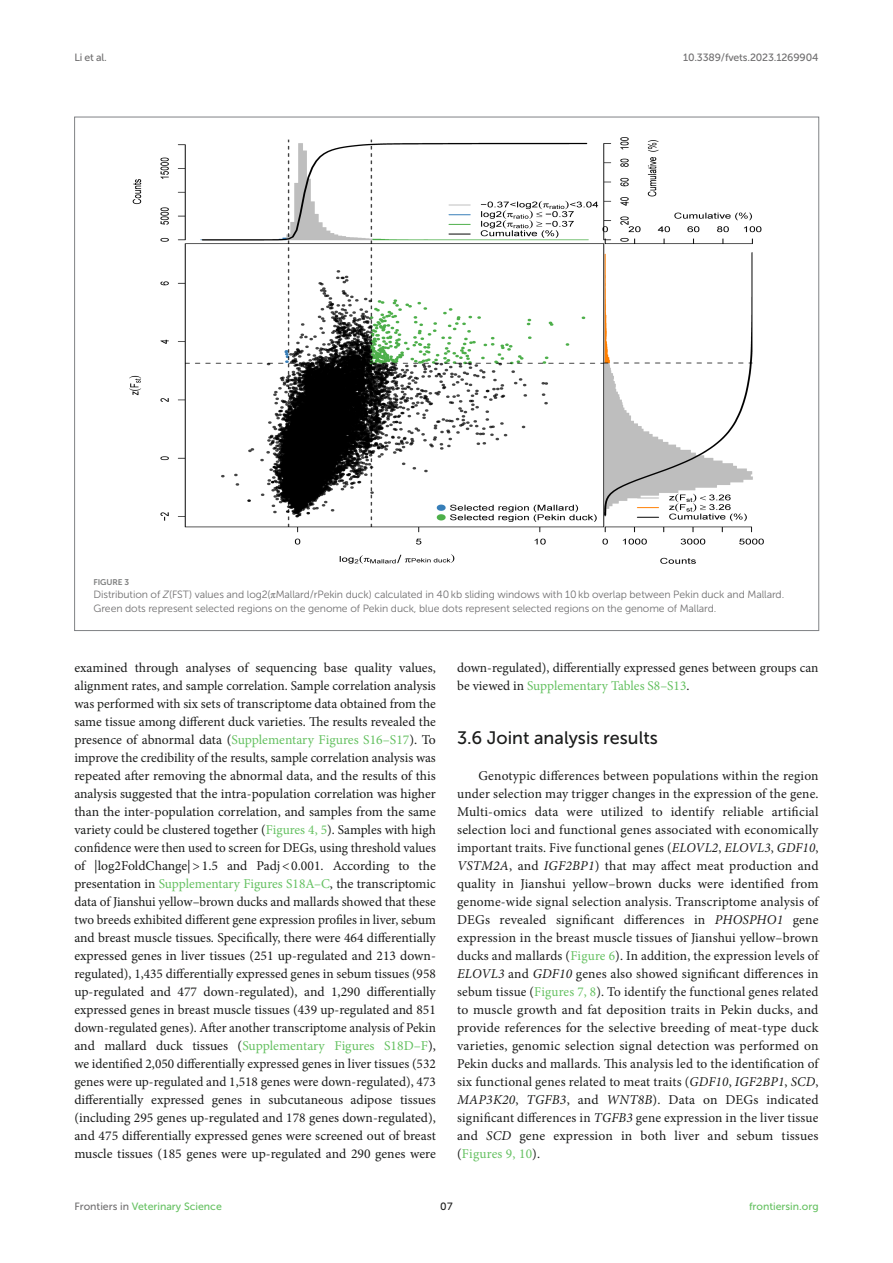
<style>
.page{position:relative;width:893px;height:1263px;background:#fff}
.page>*{position:absolute;margin:0;border:0;box-sizing:border-box;transform-origin:0 0}
.HEAD_2{font:18px "Museo Sans 500";color:#1b1c1b}
.TEXT_FLUSH{font:13.5px/18px "Minion Pro";color:#1b1c1b;text-align:justify}
.FIG_LEG{font:10.5px/13.5px "Museo Sans 300";letter-spacing:-.01em;color:#706f70}
.t1{font:10.5px "Museo Sans 500";color:#65c161}
.t2{font:10.5px "Museo Sans 500";letter-spacing:-.015em;color:#706f70}
.t3{font:10.5px "Museo Sans 500";color:#1b1c1b}
.FIG_HD{font:8.25px "Museo Sans 700";letter-spacing:-.01em;color:#7e7f7f}
.s1{font-style:italic}
.s2{font-family:"STIX General"}
.s3{color:#65c161}
.s4{color:#706f70}
</style>
<div class="page">
<img style="left:129px;top:137px;width:635px;height:427px">
<p class="t2" style="left:74px;top:51px;width:34px">Li et al.</p>
<p class="t2" style="left:683px;top:51px;width:137px">10.3389/fvets.2023.1269904</p>
<p class="FIG_HD" style="left:94px;top:577px;width:37px">FIGURE 3</p>
<p class="FIG_LEG" style="left:94px;top:588px;width:692px">Distribution of <span class="s1">Z</span>(FST) values and log2(<span class="s2">π</span>Mallard/rPekin duck) calculated in 40 kb sliding windows with 10 kb overlap between Pekin duck and Mallard.<br>Green dots represent selected regions on the genome of Pekin duck, blue dots represent selected regions on the genome of Mallard.</p>
<p class="TEXT_FLUSH" style="left:74px;top:659px;width:363px">examined through analyses of sequencing base quality values, alignment rates, and sample correlation. Sample correlation analysis was performed with six sets of transcriptome data obtained from the same tissue among different duck varieties. The results revealed the presence of abnormal data (<span class="s3">Supplementary Figures S16–S17</span>). To improve the credibility of the results, sample correlation analysis was repeated after removing the abnormal data, and the results of this analysis suggested that the intra-population correlation was higher than the inter-population correlation, and samples from the same variety could be clustered together (<span class="s3">Figures 4, 5</span>). Samples with high confidence were then used to screen for DEGs, using threshold values of |log2FoldChange|&gt;1.5 and Padj&lt;0.001. According to the presentation in <span class="s3">Supplementary Figures S18A–C</span>, the transcriptomic data of Jianshui yellow–brown ducks and mallards showed that these two breeds exhibited different gene expression profiles in liver, sebum and breast muscle tissues. Specifically, there were 464 differentially expressed genes in liver tissues (251 up-regulated and 213 down&shy;regulated), 1,435 differentially expressed genes in sebum tissues (958 up-regulated and 477 down-regulated), and 1,290 differentially expressed genes in breast muscle tissues (439 up-regulated and 851 down-regulated genes). After another transcriptome analysis of Pekin and mallard duck tissues (<span class="s3">Supplementary Figures S18D–F</span>), we identified 2,050 differentially expressed genes in liver tissues (532 genes were up-regulated and 1,518 genes were down-regulated), 473 differentially expressed genes in subcutaneous adipose tissues (including 295 genes up-regulated and 178 genes down-regulated), and 475 differentially expressed genes were screened out of breast muscle tissues (185 genes were up-regulated and 290 genes were</p>
<p class="TEXT_FLUSH" style="left:457px;top:659px;width:363px">down-regulated), differentially expressed genes between groups can be viewed in <span class="s3">Supplementary Tables S8–S13</span>.</p>
<p class="HEAD_2" style="left:457px;top:728px;width:202px">3.6 Joint analysis results</p>
<p class="TEXT_FLUSH" style="left:457px;top:767px;width:363px;text-indent:21px">Genotypic differences between populations within the region under selection may trigger changes in the expression of the gene.<br>Multi-omics data were utilized to identify reliable artificial selection loci and functional genes associated with economically important traits. Five functional genes (<span class="s1">ELOVL2</span>, <span class="s1">ELOVL3</span>, <span class="s1">GDF10</span>, <span class="s1">VSTM2A</span>, and <span class="s1">IGF2BP1</span>) that may affect meat production and quality in Jianshui yellow–brown ducks were identified from genome-wide signal selection analysis. Transcriptome analysis of DEGs revealed significant differences in <span class="s1">PHOSPHO1</span> gene expression in the breast muscle tissues of Jianshui yellow–brown ducks and mallards (<span class="s3">Figure 6</span>). In addition, the expression levels of <span class="s1">ELOVL3</span> and <span class="s1">GDF10</span> genes also showed significant differences in sebum tissue (<span class="s3">Figures 7, 8</span>). To identify the functional genes related to muscle growth and fat deposition traits in Pekin ducks, and provide references for the selective breeding of meat-type duck varieties, genomic selection signal detection was performed on Pekin ducks and mallards. This analysis led to the identification of six functional genes related to meat traits (<span class="s1">GDF10</span>, <span class="s1">IGF2BP1</span>, <span class="s1">SCD</span>, <span class="s1">MAP3K20</span>, <span class="s1">TGFB3</span>, and <span class="s1">WNT8B</span>). Data on DEGs indicated significant differences in <span class="s1">TGFB3</span> gene expression in the liver tissue and <span class="s1">SCD</span> gene expression in both liver and sebum tissues (<span class="s3">Figures 9, 10</span>).</p>
<p class="t1" style="left:74px;top:1200px;width:149px"><span class="s4">Frontiers in</span> Veterinary Science</p>
<p class="t3" style="left:440px;top:1200px;width:14px">07</p>
<p class="t1" style="left:749px;top:1200px;width:71px">frontiersin.org</p>
</div>
